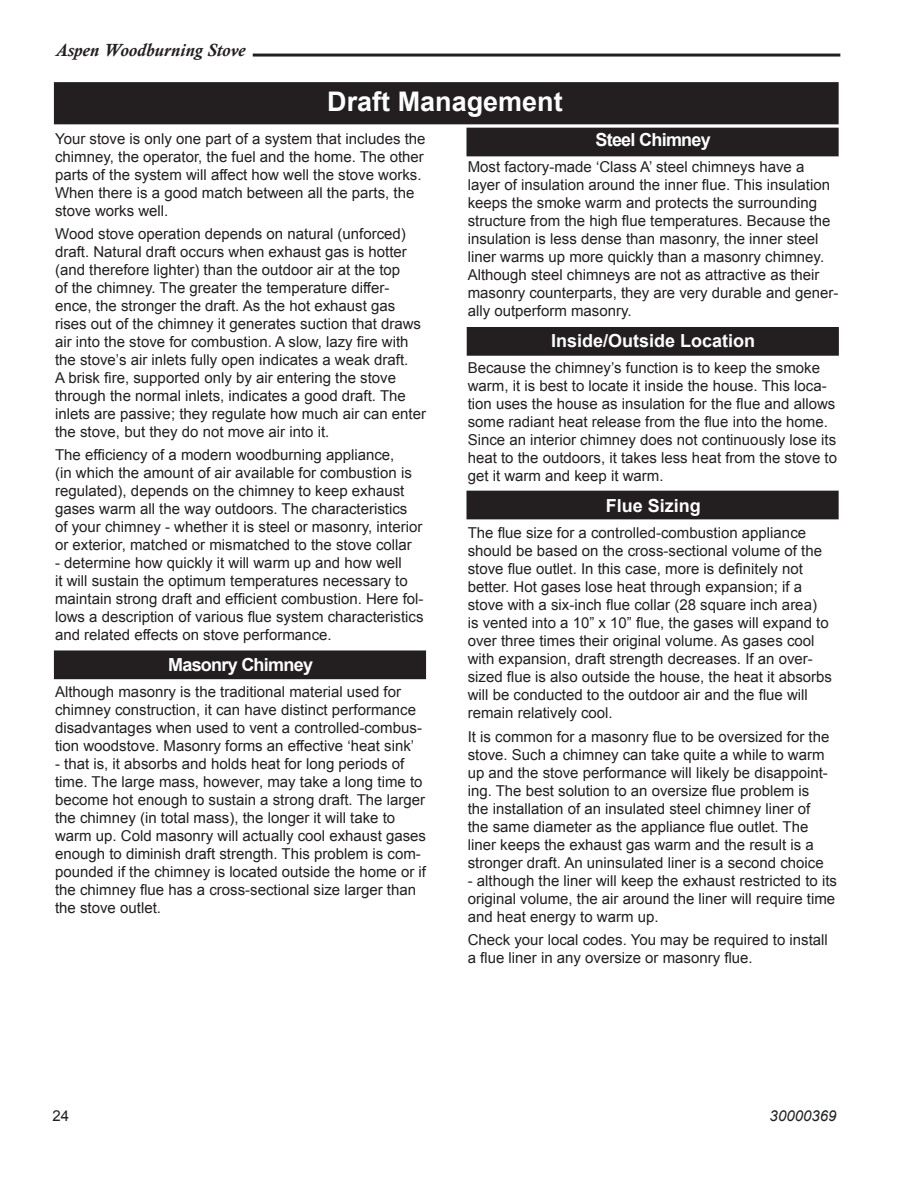
<style>
.page{position:relative;width:918px;height:1188px;background:#fff}
.page>*{position:absolute;margin:0;border:0;box-sizing:border-box;transform-origin:0 0}
.t1{font:700 27px "Arial";color:#fff}
.t2{font:700 18px "Arial";color:#fff}
.t3{font:700 18px "Arial";letter-spacing:-.04em;color:#fff}
.t4{font:italic 700 18px "Calisto";color:#231f20}
.t5{font:15px/18px "Arial";color:#231f20}
.t6{font:italic 15px "Arial";color:#231f20}
</style>
<div class="page">
<hr style="left:253px;top:54px;width:587px;height:3px;background:#231f20">
<div style="left:467px;top:491px;width:371px;height:28px;background:#231f20"></div>
<div style="left:467px;top:328px;width:371px;height:27px;background:#231f20"></div>
<div style="left:467px;top:327px;width:372px;height:29px;border:2px solid #231f20"></div>
<div style="left:467px;top:128px;width:371px;height:28px;background:#231f20"></div>
<div style="left:55px;top:651px;width:370px;height:27px;background:#231f20"></div>
<div style="left:54px;top:650px;width:372px;height:29px;border:2px solid #231f20"></div>
<div style="left:55px;top:83px;width:783px;height:41px;background:#231f20"></div>
<div style="left:54px;top:82px;width:785px;height:42px;border:2px solid #231f20"></div>
<p class="t4" style="left:55px;top:39px;width:191px">Aspen Woodburning Stove</p>
<h1 class="t1" style="left:327px;top:86px;width:237px">Draft Management</h1>
<p class="t5" style="left:55px;top:129px;width:372px">Your stove is only one part of a system that includes the chimney, the operator, the fuel and the home. The other parts of the system will affect how well the stove works.<br>When there is a good match between all the parts, the stove works well.</p>
<p class="t5" style="left:55px;top:225px;width:372px">Wood stove operation depends on natural (unforced) draft. Natural draft occurs when exhaust gas is hotter (and therefore lighter) than the outdoor air at the top<br>of the chimney. The greater the temperature differ&shy;ence, the stronger the draft. As the hot exhaust gas rises out of the chimney it generates suction that draws air into the stove for combustion. A slow, lazy fire with the stove’s air inlets fully open indicates a weak draft.<br>A brisk fire, supported only by air entering the stove through the normal inlets, indicates a good draft. The inlets are passive; they regulate how much air can enter the stove, but they do not move air into it.</p>
<p class="t5" style="left:55px;top:446px;width:369px">The efficiency of a modern woodburning appliance,<br>(in which the amount of air available for combustion is regulated), depends on the chimney to keep exhaust gases warm all the way outdoors. The characteristics of your chimney - whether it is steel or masonry, interior or exterior, matched or mismatched to the stove collar</p>
<p class="t5" style="left:55px;top:554px;width:370px">- determine how quickly it will warm up and how well<br>it will sustain the optimum temperatures necessary to maintain strong draft and efficient combustion. Here fol&shy;lows a description of various flue system characteristics and related effects on stove performance.</p>
<p class="t3" style="left:168px;top:654px;width:146px">Masonry Chimney</p>
<p class="t5" style="left:55px;top:683px;width:368px">Although masonry is the traditional material used for chimney construction, it can have distinct performance disadvantages when used to vent a controlled-combus&shy;tion woodstove. Masonry forms an effective ‘heat sink’</p>
<p class="t5" style="left:55px;top:755px;width:372px">- that is, it absorbs and holds heat for long periods of time. The large mass, however, may take a long time to become hot enough to sustain a strong draft. The larger the chimney (in total mass), the longer it will take to warm up. Cold masonry will actually cool exhaust gases enough to diminish draft strength. This problem is com&shy;pounded if the chimney is located outside the home or if the chimney flue has a cross-sectional size larger than the stove outlet.</p>
<p class="t3" style="left:595px;top:129px;width:117px">Steel Chimney</p>
<p class="t5" style="left:468px;top:158px;width:372px">Most factory-made ‘Class A’ steel chimneys have a layer of insulation around the inner flue. This insulation keeps the smoke warm and protects the surrounding structure from the high flue temperatures. Because the insulation is less dense than masonry, the inner steel liner warms up more quickly than a masonry chimney.<br>Although steel chimneys are not as attractive as their masonry counterparts, they are very durable and gener&shy;ally outperform masonry.</p>
<p class="t2" style="left:551px;top:330px;width:206px">Inside/Outside Location</p>
<p class="t5" style="left:468px;top:359px;width:371px">Because the chimney’s function is to keep the smoke warm, it is best to locate it inside the house. This loca&shy;tion uses the house as insulation for the flue and allows some radiant heat release from the flue into the home.<br>Since an interior chimney does not continuously lose its heat to the outdoors, it takes less heat from the stove to get it warm and keep it warm.</p>
<p class="t2" style="left:606px;top:495px;width:97px">Flue Sizing</p>
<p class="t5" style="left:468px;top:524px;width:366px">The flue size for a controlled-combustion appliance should be based on the cross-sectional volume of the stove flue outlet. In this case, more is definitely not better. Hot gases lose heat through expansion; if a stove with a six-inch flue collar (28 square inch area)<br>is vented into a 10” x 10” flue, the gases will expand to over three times their original volume. As gases cool with expansion, draft strength decreases. If an over&shy;sized flue is also outside the house, the heat it absorbs will be conducted to the outdoor air and the flue will remain relatively cool.</p>
<p class="t5" style="left:468px;top:727px;width:363px">It is common for a masonry flue to be oversized for the stove. Such a chimney can take quite a while to warm up and the stove performance will likely be disappoint&shy;ing. The best solution to an oversize flue problem is the installation of an insulated steel chimney liner of the same diameter as the appliance flue outlet. The liner keeps the exhaust gas warm and the result is a stronger draft. An uninsulated liner is a second choice</p>
<p class="t5" style="left:468px;top:871px;width:371px;text-align:justify">- although the liner will keep the exhaust restricted to its original volume, the air around the liner will require time and heat energy to warm up.</p>
<p class="t5" style="left:468px;top:931px;width:362px">Check your local codes. You may be required to install a flue liner in any oversize or masonry flue.</p>
<p class="t5" style="left:53px;top:1107px;width:18px">24</p>
<p class="t6" style="left:770px;top:1107px;width:68px">30000369</p>
</div>
